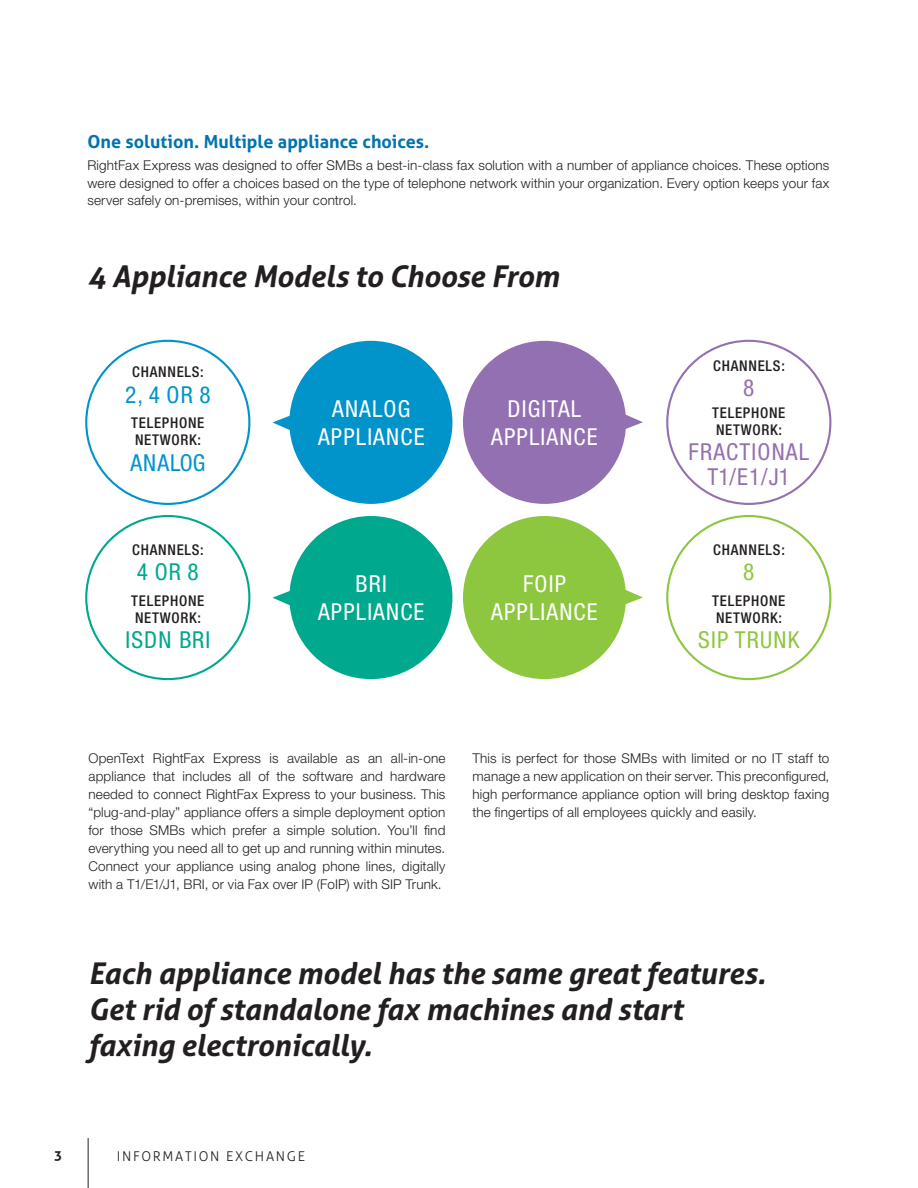
<style>
.page{position:relative;width:918px;height:1188px;background:#fff}
.page>*{position:absolute;margin:0;border:0;box-sizing:border-box;transform-origin:0 0}
.t1{font:italic 700 30px/36px "Aller Mod";letter-spacing:-.01em;color:#231f20}
.t2{font:condensed 23.4px/28px "Helvetica Neue LT Std";letter-spacing:.05em;color:#fff;text-align:center}
.t3{font:condensed 23.4px/25.3px "Helvetica Neue LT Std";letter-spacing:.05em;color:#9370b1;text-align:center}
.t4{font:condensed 23.4px "Helvetica Neue LT Std";letter-spacing:.05em;color:#0094ca}
.t5{font:condensed 23.4px "Helvetica Neue LT Std";letter-spacing:.05em;color:#00a88e}
.t6{font:condensed 23.4px "Helvetica Neue LT Std";letter-spacing:.05em;color:#8dc73f}
.t7{font:700 18px "Aller Mod";color:#0073ae}
.t8{font:500 condensed 14.85px/17px "Helvetica Neue LT Std";letter-spacing:.05em;color:#231f20}
.t9{font:300 13.5px/18px "Helvetica Neue LT Std";letter-spacing:.01em;color:#231f20;text-align:justify}
.t10{font:13.5px "Aller Light Mod";letter-spacing:.125em;color:#231f20}
.t11{font:700 13.5px "Aller Mod";color:#231f20}
</style>
<div class="page">
<hr style="left:88px;top:1138px;width:1px;height:50px;background:#231f20">
<div style="left:289px;top:341px;width:163px;height:163px;background:#0094ca;border-radius:50%"></div>
<svg style="left:272px;top:413px;width:18px;height:19px"></svg>
<div style="left:463px;top:341px;width:163px;height:163px;background:#9370b1;border-radius:50%"></div>
<svg style="left:625px;top:412px;width:18px;height:20px"></svg>
<div style="left:289px;top:516px;width:163px;height:163px;background:#00a88e;border-radius:50%"></div>
<svg style="left:272px;top:588px;width:18px;height:19px"></svg>
<div style="left:463px;top:516px;width:163px;height:163px;background:#8dc73f;border-radius:50%"></div>
<svg style="left:625px;top:588px;width:18px;height:19px"></svg>
<h3 class="t7" style="left:87px;top:131px;width:343px">One solution. Multiple appliance choices.</h3>
<p class="t9" style="left:87px;top:155px;width:743px">RightFax Express was designed to offer SMBs a best-in-class fax solution with a number of appliance choices. These options were designed to offer a choices based on the type of telephone network within your organization. Every option keeps your fax server safely on-premises, within your control.</p>
<h1 class="t1" style="left:87px;top:258px;width:473px">4 Appliance Models to Choose From</h1>
<p class="t8" style="left:132px;top:363px;width:73px">CHANNELS:</p>
<h2 class="t4" style="left:125px;top:381px;width:87px">2, 4 OR 8</h2>
<p class="t8" style="left:131px;top:414px;width:75px">TELEPHONE<br>NETWORK:</p>
<h2 class="t4" style="left:130px;top:449px;width:76px">ANALOG</h2>
<p class="t8" style="left:132px;top:541px;width:73px">CHANNELS:</p>
<h2 class="t5" style="left:137px;top:559px;width:63px">4 OR 8</h2>
<p class="t8" style="left:131px;top:592px;width:75px">TELEPHONE<br>NETWORK:</p>
<h2 class="t5" style="left:125px;top:626px;width:86px">ISDN BRI</h2>
<h2 class="t2" style="left:318px;top:395px;width:108px">ANALOG<br>APPLIANCE</h2>
<h2 class="t2" style="left:491px;top:395px;width:108px">DIGITAL<br>APPLIANCE</h2>
<h2 class="t2" style="left:318px;top:570px;width:108px">BRI<br>APPLIANCE</h2>
<h2 class="t2" style="left:491px;top:570px;width:108px">FOIP<br>APPLIANCE</h2>
<p class="t8" style="left:713px;top:357px;width:73px">CHANNELS:</p>
<h2 class="t3" style="left:743px;top:375px;width:13px">8</h2>
<p class="t8" style="left:712px;top:404px;width:75px">TELEPHONE<br>NETWORK:</p>
<h2 class="t3" style="left:689px;top:439px;width:122px">FRACTIONAL<br>T1/E1/J1</h2>
<p class="t8" style="left:713px;top:541px;width:73px">CHANNELS:</p>
<h2 class="t6" style="left:743px;top:559px;width:13px">8</h2>
<p class="t8" style="left:712px;top:592px;width:75px">TELEPHONE<br>NETWORK:</p>
<h2 class="t6" style="left:698px;top:626px;width:103px">SIP TRUNK</h2>
<p class="t9" style="left:89px;top:749px;width:358px">OpenText RightFax Express is available as an all-in-one appliance that includes all of the software and hardware needed to connect RightFax Express to your business. This “plug-and-play” appliance offers a simple deployment option for those SMBs which prefer a simple solution. You’ll find everything you need all to get up and running within minutes.<br>Connect your appliance using analog phone lines, digitally with a T1/E1/J1, BRI, or via Fax over IP (FoIP) with SIP Trunk.</p>
<p class="t9" style="left:472px;top:749px;width:359px">This is perfect for those SMBs with limited or no IT staff to manage a new application on their server. This preconfigured, high performance appliance option will bring desktop faxing the fingertips of all employees quickly and easily.</p>
<h1 class="t1" style="left:88px;top:955px;width:679px">Each appliance model has the same great features.<br>Get rid of standalone fax machines and start faxing electronically.</h1>
<p class="t11" style="left:54px;top:1147px;width:10px">3</p>
<p class="t10" style="left:117px;top:1148px;width:190px">INFORMATION EXCHANGE</p>
</div>
